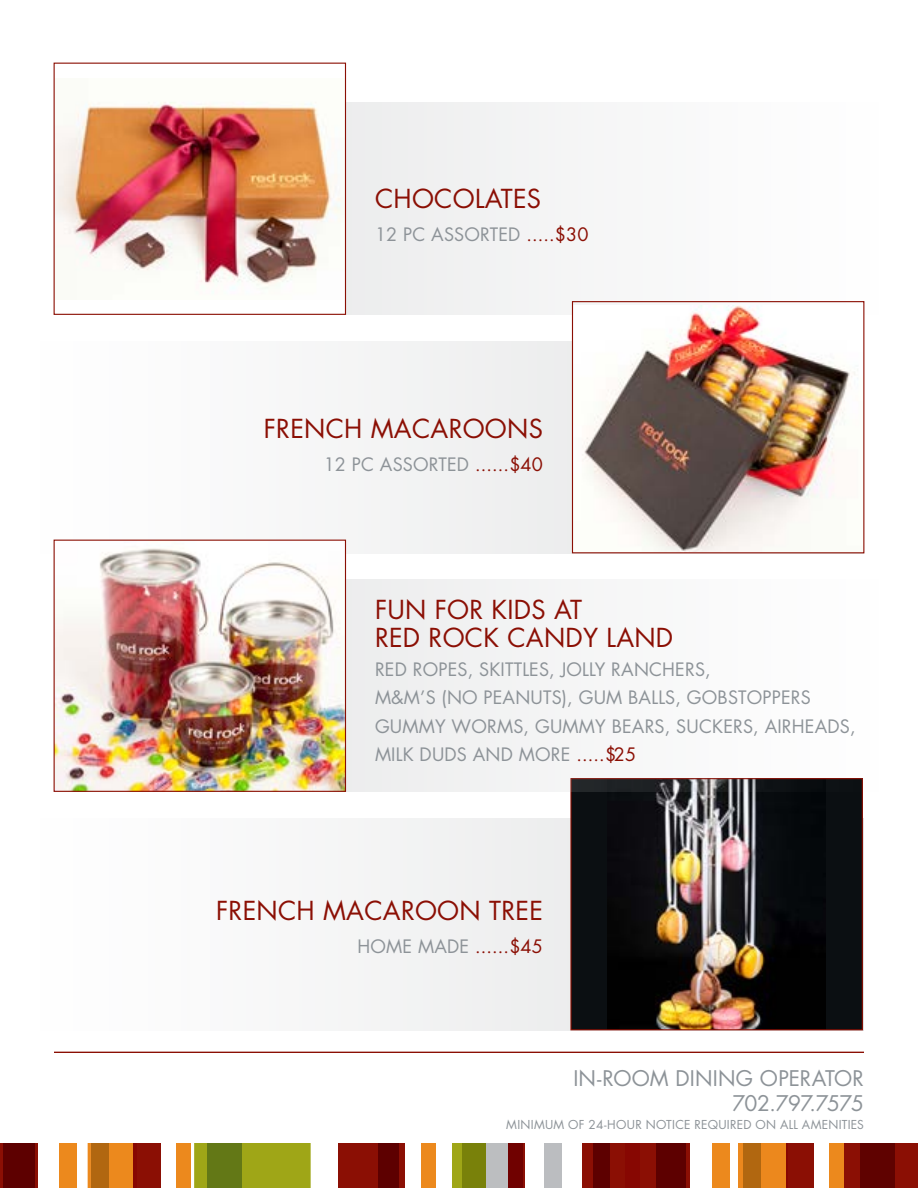
<style>
.page{position:relative;width:918px;height:1188px;background:#fff}
.page>*{position:absolute;margin:0;border:0;box-sizing:border-box;transform-origin:0 0}
.t1{font:25.5px/28.5px "Futura Std";letter-spacing:.01em;color:#8b0f04}
.t2{font:21px/25.2px "Futura Std";letter-spacing:-.005em;color:#8d9398;text-align:right}
.t3{font:18px/28.5px "Futura Std";letter-spacing:.01em;color:#8d9398}
.t4{font:18px "Futura Std";letter-spacing:.01em;color:#8b0f04}
.t5{font:12px "Futura Std";letter-spacing:.025em;color:#8d9398}
.s1{color:#8b0f04}
.s2{color:#8d9398}
</style>
<div class="page">
<div style="left:338px;top:1143px;width:60px;height:45px;background:#8b0f04"></div>
<div style="left:462px;top:1143px;width:60px;height:45px;background:#bcbec0"></div>
<div style="left:593px;top:1143px;width:93px;height:45px;background:#8b0f04"></div>
<div style="left:739px;top:1143px;width:49px;height:45px;background:#ec881d"></div>
<div style="left:845px;top:1143px;width:73px;height:45px;background:#8b0f04"></div>
<hr style="left:0;top:1143px;width:3px;height:45px;background:#8b0f04">
<svg style="left:88px;top:1143px;width:46px;height:45px"></svg>
<div style="left:194px;top:1143px;width:117px;height:45px;background:#9fa617"></div>
<div style="left:398px;top:1143px;width:7px;height:45px;background:#8b0f04"></div>
<div style="left:378px;top:1143px;width:20px;height:45px;background:#5d0000"></div>
<div style="left:421px;top:1143px;width:14px;height:45px;background:#ec891d"></div>
<div style="left:452px;top:1143px;width:10px;height:45px;background:#9fa617"></div>
<div style="left:462px;top:1143px;width:24px;height:45px;background:#79810a"></div>
<hr style="left:522px;top:1143px;width:3px;height:45px;background:#8b0f04">
<div style="left:508px;top:1143px;width:14px;height:45px;background:#700100"></div>
<div style="left:544px;top:1143px;width:18px;height:45px;background:#bbbdc0"></div>
<div style="left:582px;top:1143px;width:11px;height:45px;background:#8b0f04"></div>
<div style="left:593px;top:1143px;width:16px;height:45px;background:#5d0000"></div>
<div style="left:625px;top:1143px;width:14px;height:45px;background:#870702"></div>
<hr style="left:686px;top:1143px;width:4px;height:45px;background:#8b0f04">
<div style="left:656px;top:1143px;width:30px;height:45px;background:#5d0000"></div>
<div style="left:712px;top:1143px;width:17px;height:45px;background:#ec891d"></div>
<div style="left:744px;top:1143px;width:17px;height:45px;background:#b16710"></div>
<div style="left:788px;top:1143px;width:25px;height:45px;background:#8b0f04"></div>
<hr style="left:786px;top:1143px;width:2px;height:45px;background:#870702">
<div style="left:829px;top:1143px;width:14px;height:45px;background:#ec891d"></div>
<div style="left:860px;top:1143px;width:34px;height:45px;background:#5f0200"></div>
<hr style="left:35px;top:1143px;width:2px;height:45px;background:#8b0f04">
<div style="left:3px;top:1143px;width:32px;height:45px;background:#5d0000"></div>
<div style="left:59px;top:1143px;width:18px;height:45px;background:#ec891d"></div>
<div style="left:91px;top:1143px;width:18px;height:45px;background:#b16710"></div>
<div style="left:137px;top:1143px;width:24px;height:45px;background:#8b0f04"></div>
<hr style="left:134px;top:1143px;width:3px;height:45px;background:#870702">
<div style="left:176px;top:1143px;width:15px;height:45px;background:#ec891d"></div>
<div style="left:207px;top:1143px;width:34px;height:45px;background:#637816"></div>
<div style="left:54px;top:103px;width:834px;height:212px;background:#f6f6f7"></div>
<div style="left:54px;top:63px;width:292px;height:251px;background:#fff"></div>
<img style="left:56px;top:102px;width:285px;height:187px">
<div style="left:54px;top:63px;width:292px;height:252px;border:1px solid #8b0f04"></div>
<div style="left:30px;top:341px;width:834px;height:212px;background:#f7f7f7"></div>
<img style="left:584px;top:306px;width:266px;height:245px">
<div style="left:572px;top:301px;width:292px;height:252px;border:1px solid #8b0f04"></div>
<hr style="left:54px;top:1052px;width:810px;height:1px;background:#8b0f04">
<div style="left:30px;top:818px;width:834px;height:212px;background:#f7f7f7"></div>
<div style="left:571px;top:779px;width:291px;height:251px;background:#0b0f12"></div>
<img style="left:607px;top:792px;width:219px;height:236px">
<div style="left:570px;top:778px;width:293px;height:252px;border:1px solid #8b0f04"></div>
<div style="left:54px;top:580px;width:834px;height:212px;background:#f6f6f6"></div>
<img style="left:56px;top:549px;width:288px;height:241px">
<div style="left:54px;top:540px;width:292px;height:252px;border:1px solid #8b0f04"></div>
<h1 class="t1" style="left:375px;top:184px;width:168px">CHOCOLATES</h1>
<p class="t3" style="left:375px;top:220px;width:215px">12 PC ASSORTED <span class="s1">.....$30</span></p>
<h1 class="t1" style="left:264px;top:415px;width:281px">FRENCH MACAROONS</h1>
<p class="t3" style="left:324px;top:451px;width:221px">12 PC ASSORTED <span class="s1">......$40</span></p>
<h1 class="t1" style="left:375px;top:595px;width:300px">FUN FOR KIDS AT<br>RED ROCK CANDY LAND</h1>
<p class="t3" style="left:375px;top:655px;width:482px">RED ROPES, SKITTLES, JOLLY RANCHERS,<br>M&amp;M’S (NO PEANUTS), GUM BALLS, GOBSTOPPERS GUMMY WORMS, GUMMY BEARS, SUCKERS, AIRHEADS, MILK DUDS AND MORE <span class="s1">.....$25</span></p>
<h1 class="t1" style="left:216px;top:896px;width:328px">FRENCH MACAROON TREE</h1>
<p class="t4" style="left:358px;top:934px;width:187px"><span class="s2">HOME MADE</span> ......$45</p>
<p class="t2" style="left:573px;top:1066px;width:292px">IN-ROOM DINING OPERATOR<br>702.797.7575</p>
<p class="t5" style="left:506px;top:1117px;width:359px">MINIMUM OF 24-HOUR NOTICE REQUIRED ON ALL AMENITIES</p>
</div>
